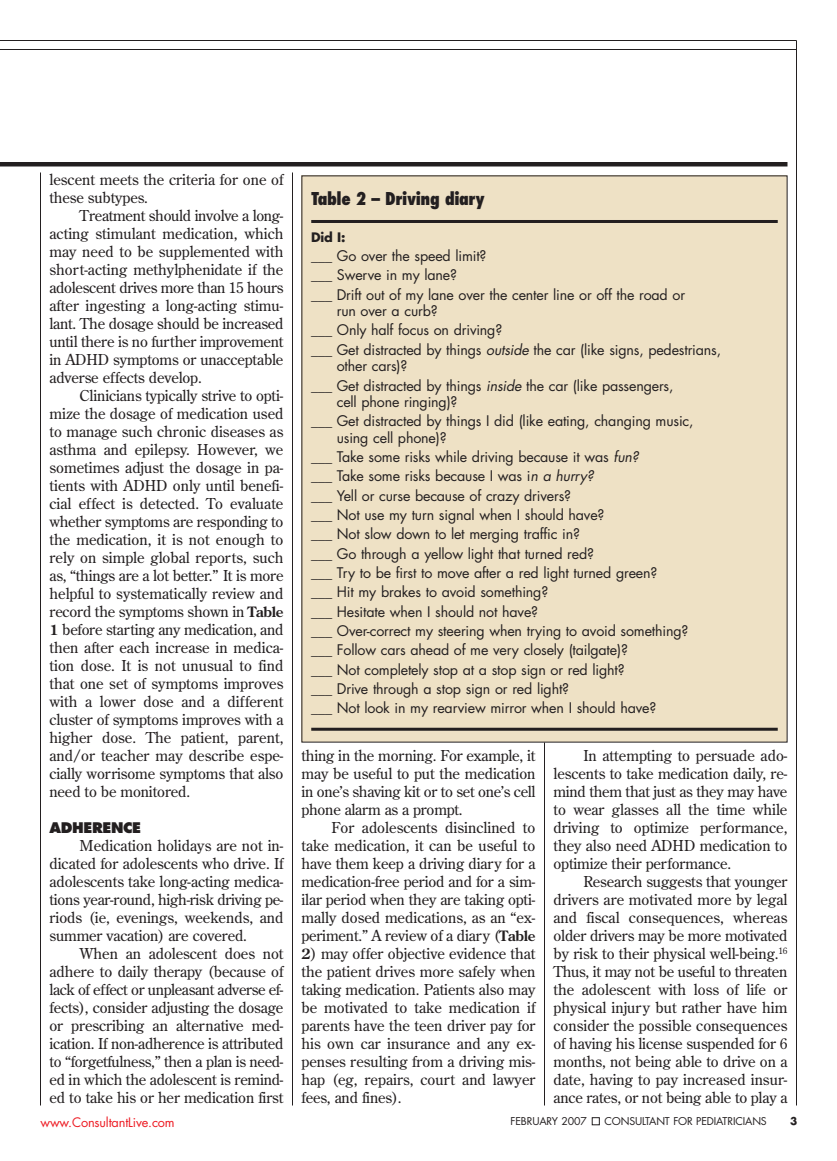
<style>
.page{position:relative;width:837px;height:1161px;background:#fff}
.page>*{position:absolute;margin:0;border:0;box-sizing:border-box;transform-origin:0 0}
.t1{font:800 condensed 17.25px "Futura";letter-spacing:-.025em;color:#231f20}
.t2{font:15px/18px "Century Old Style";letter-spacing:-.01em;color:#231f20;text-align:justify}
.t3{font:14.25px/19.4px "Futura";letter-spacing:-.01em;color:#231f20}
.t4{font:800 14.25px "Futura";letter-spacing:-.025em;color:#231f20}
.t5{font:12.75px "Futura";letter-spacing:-.015em;color:#ed1c24}
.t6{font:700 12.75px "Futura";color:#231f20}
.t7{font:10.5px "Futura";letter-spacing:-.01em;color:#231f20}
.t8{font:700 10.5px "Futura";color:#231f20}
.s1{font-weight:700;font-size:14.25px}
.s2{font-style:italic}
</style>
<div class="page">
<hr style="left:292px;top:172px;width:1px;height:934px;background:#231f20">
<hr style="left:0;top:40px;width:796px;height:1px;background:#231f20">
<hr style="left:40px;top:172px;width:1px;height:934px;background:#231f20">
<hr style="left:796px;top:40px;width:1px;height:1066px;background:#231f20">
<hr style="left:0;top:162px;width:788px;height:4px;background:#231f20">
<hr style="left:0;top:49px;width:796px;height:1px;background:#231f20">
<div style="left:592px;top:1117px;width:8px;height:8px;border:1px solid #231f20"></div>
<hr style="left:544px;top:742px;width:1px;height:364px;background:#231f20">
<div style="left:302px;top:176px;width:485px;height:566px;background:#eee1c5"></div>
<hr style="left:311px;top:220px;width:467px;height:3px;background:#231f20">
<hr style="left:311px;top:728px;width:467px;height:3px;background:#231f20">
<p class="t2" style="left:50px;top:171px;width:235px">lescent meets the criteria for one of these subtypes.</p>
<p class="t2" style="left:50px;top:207px;width:236px;text-indent:30px">Treatment should involve a long&shy;acting stimulant medication, which may need to be supplemented with short-acting methylphenidate if the adolescent drives more than 15 hours after ingesting a long-acting stimu&shy;lant. The dosage should be increased until there is no further improvement in ADHD symptoms or unacceptable adverse effects develop.</p>
<p class="t2" style="left:49px;top:387px;width:236px;text-indent:30px">Clinicians typically strive to opti&shy;mize the dosage of medication used to manage such chronic diseases as asthma and epilepsy. However, we sometimes adjust the dosage in pa&shy;tients with ADHD only until benefi&shy;cial effect is detected. To evaluate whether symptoms are responding to the medication, it is not enough to rely on simple global reports, such as, “things are a lot better.” It is more helpful to systematically review and record the symptoms shown in <span class="s1">Table 1</span> before starting any medication, and then after each increase in medica&shy;tion dose. It is not unusual to find that one set of symptoms improves with a lower dose and a different cluster of symptoms improves with a higher dose. The patient, parent, and/or teacher may describe espe&shy;cially worrisome symptoms that also need to be monitored.</p>
<p class="t4" style="left:50px;top:821px;width:93px">ADHERENCE</p>
<p class="t2" style="left:50px;top:837px;width:236px;text-indent:30px">Medication holidays are not in&shy;dicated for adolescents who drive. If adolescents take long-acting medica&shy;tions year-round, high-risk driving pe&shy;riods (ie, evenings, weekends, and summer vacation) are covered.</p>
<p class="t2" style="left:50px;top:945px;width:236px;text-indent:30px">When an adolescent does not adhere to daily therapy (because of lack of effect or unpleasant adverse ef&shy;fects), consider adjusting the dosage or prescribing an alternative med&shy;ication. If non-adherence is attributed to “forgetfulness,” then a plan is need&shy;ed in which the adolescent is remind&shy;ed to take his or her medication first</p>
<p class="t1" style="left:311px;top:191px;width:175px">Table 2 – Driving diary</p>
<p class="t6" style="left:311px;top:231px;width:36px">Did I:</p>
<p class="t3" style="left:311px;top:247px;width:375px">___ Go over the speed limit?<br>___ Swerve in my lane?<br>___ Drift out of my lane over the center line or off the road or</p>
<p class="t3" style="left:311px;top:302px;width:411px;text-indent:26px">run over a curb?<br>___ Only half focus on driving?<br>___ Get distracted by things <span class="s2">outside</span> the car (like signs, pedestrians,</p>
<p class="t3" style="left:311px;top:357px;width:364px;text-indent:26px">other cars)?<br>___ Get distracted by things <span class="s2">inside</span> the car (like passengers,</p>
<p class="t3" style="left:311px;top:393px;width:384px;text-indent:26px">cell phone ringing)?<br>___ Get distracted by things I did (like eating, changing music,</p>
<p class="t3" style="left:311px;top:429px;width:379px;text-indent:26px">using cell phone)?<br>___ Take some risks while driving because it was <span class="s2">fun?<br></span>___ Take some risks because I was i<span class="s2">n a hurry?<br></span>___ Yell or curse because of crazy drivers?<br>___ Not use my turn signal when I should have?<br>___ Not slow down to let merging traffic in?<br>___ Go through a yellow light that turned red?<br>___ Try to be first to move after a red light turned green?<br>___ Hit my brakes to avoid something?<br>___ Hesitate when I should not have?<br>___ Over-correct my steering when trying to avoid something? ___ Follow cars ahead of me very closely (tailgate)?<br>___ Not completely stop at a stop sign or red light?<br>___ Drive through a stop sign or red light?<br>___ Not look in my rearview mirror when I should have?</p>
<p class="t2" style="left:302px;top:747px;width:235px">thing in the morning. For example, it may be useful to put the medication in one’s shaving kit or to set one’s cell phone alarm as a prompt.</p>
<p class="t2" style="left:302px;top:819px;width:236px;text-indent:30px">For adolescents disinclined to take medication, it can be useful to have them keep a driving diary for a medication-free period and for a sim&shy;ilar period when they are taking opti&shy;mally dosed medications, as an “ex&shy;periment.” A review of a diary (<span class="s1">Table</span></p>
<p class="t2" style="left:301px;top:945px;width:236px"><span class="s1">2</span>) may offer objective evidence that the patient drives more safely when taking medication. Patients also may be motivated to take medication if parents have the teen driver pay for his own car insurance and any ex&shy;penses resulting from a driving mis&shy;hap (eg, repairs, court and lawyer fees, and fines).</p>
<p class="t2" style="left:554px;top:747px;width:236px;text-indent:30px">In attempting to persuade ado&shy;lescents to take medication daily, re&shy;mind them that just as they may have to wear glasses all the time while driving to optimize performance, they also need ADHD medication to optimize their performance.</p>
<p class="t2" style="left:554px;top:873px;width:236px;text-indent:30px">Research suggests that younger drivers are motivated more by legal and fiscal consequences, whereas older drivers may be more motivated by risk to their physical well-being.<sup>16<br></sup>Thus, it may not be useful to threaten the adolescent with loss of life or physical injury but rather have him consider the possible consequences of having his license suspended for 6 months, not being able to drive on a date, having to pay increased insur&shy;ance rates, or not being able to play a</p>
<p class="t5" style="left:40px;top:1116px;width:136px">www.ConsultantLive.com</p>
<p class="t7" style="left:511px;top:1116px;width:78px">FEBRUARY 2007</p>
<p class="t7" style="left:604px;top:1116px;width:164px">CONSULTANT FOR PEDIATRICIANS</p>
<p class="t8" style="left:790px;top:1116px;width:9px">3</p>
</div>
